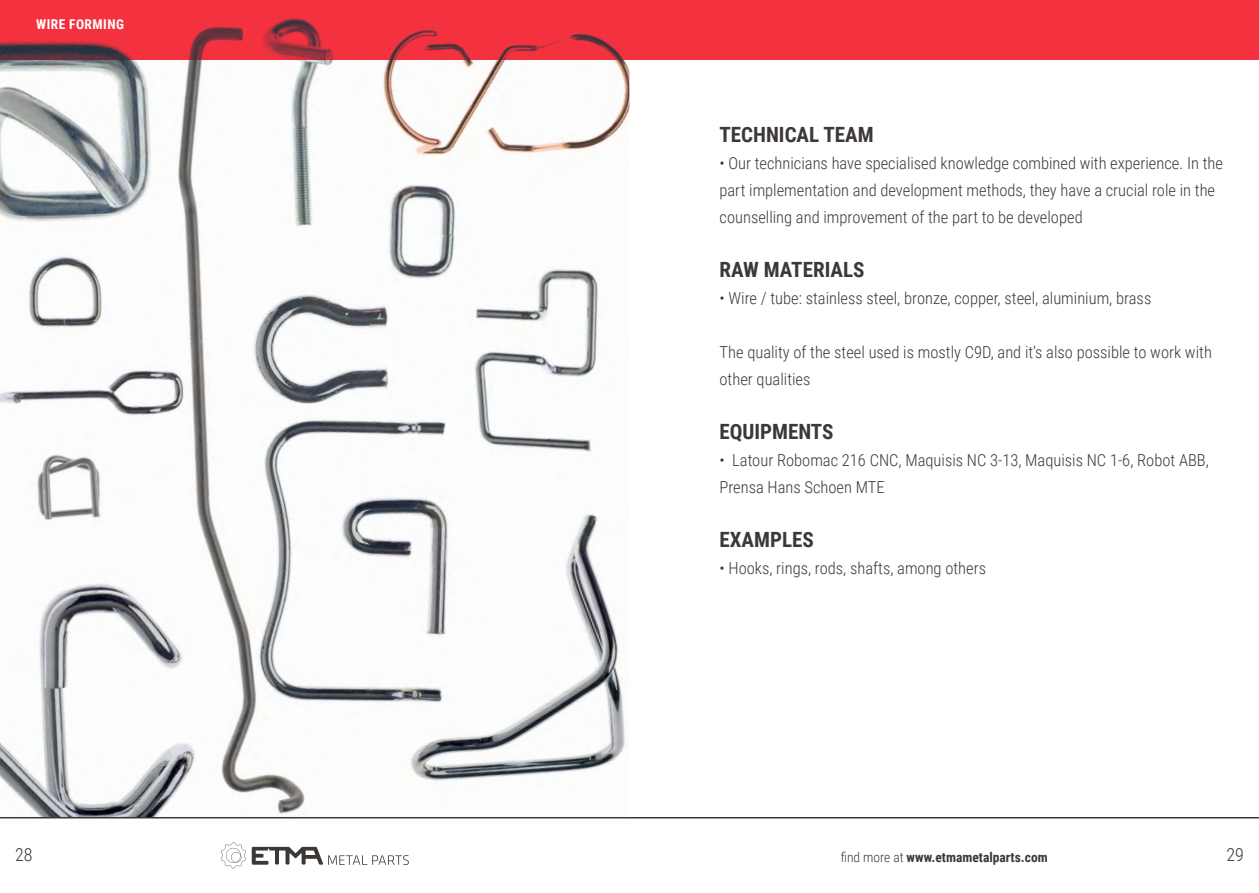
<style>
.page{position:relative;width:1259px;height:893px;background:#fff}
.page>*{position:absolute;margin:0;border:0;box-sizing:border-box;transform-origin:0 0}
.t1{font:700 21px "Roboto Condensed";color:#3c3835}
.t2{font:300 18px "Roboto Condensed";color:#3c3835}
.t3{font:300 16.5px/27px "Roboto Condensed";color:#3c3835}
.t4{font:700 13.5px "Roboto Condensed";color:#3c3835}
.t5{font:700 13.5px "Roboto Condensed";letter-spacing:.035em;color:#fff}
.s1{font-weight:300}
</style>
<div class="page">
<img style="left:0;top:60px;width:629px;height:757px">
<div style="left:0;top:0;width:1259px;height:60px;background:#f4323f"></div>
<hr style="left:0;top:817px;width:1259px;height:1px;background:#3c3835">
<svg style="left:221px;top:842px;width:25px;height:26px"></svg>
<svg style="left:252px;top:847px;width:157px;height:18px"></svg>
<p class="t5" style="left:36px;top:17px;width:89px">WIRE FORMING</p>
<p class="t1" style="left:719px;top:123px;width:156px">TECHNICAL TEAM</p>
<p class="t3" style="left:719px;top:150px;width:505px">• Our technicians have specialised knowledge combined with experience. In the part implementation and development methods, they have a crucial role in the counselling and improvement of the part to be developed</p>
<p class="t1" style="left:719px;top:258px;width:146px">RAW MATERIALS</p>
<p class="t3" style="left:719px;top:285px;width:433px">• Wire / tube: stainless steel, bronze, copper, steel, aluminium, brass</p>
<p class="t3" style="left:719px;top:339px;width:494px">The quality of the steel used is mostly C9D, and it’s also possible to work with other qualities</p>
<p class="t1" style="left:719px;top:420px;width:115px">EQUIPMENTS</p>
<p class="t3" style="left:719px;top:447px;width:491px">• Latour Robomac 216 CNC, Maquisis NC 3-13, Maquisis NC 1-6, Robot ABB,<br>Prensa Hans Schoen MTE</p>
<p class="t1" style="left:719px;top:528px;width:96px">EXAMPLES</p>
<p class="t3" style="left:719px;top:555px;width:268px">• Hooks, rings, rods, shafts, among others</p>
<p class="t2" style="left:15px;top:845px;width:19px">28</p>
<p class="t4" style="left:840px;top:850px;width:208px"><span class="s1">find more at</span> www.etmametalparts.com</p>
<p class="t2" style="left:1226px;top:845px;width:19px">29</p>
</div>
